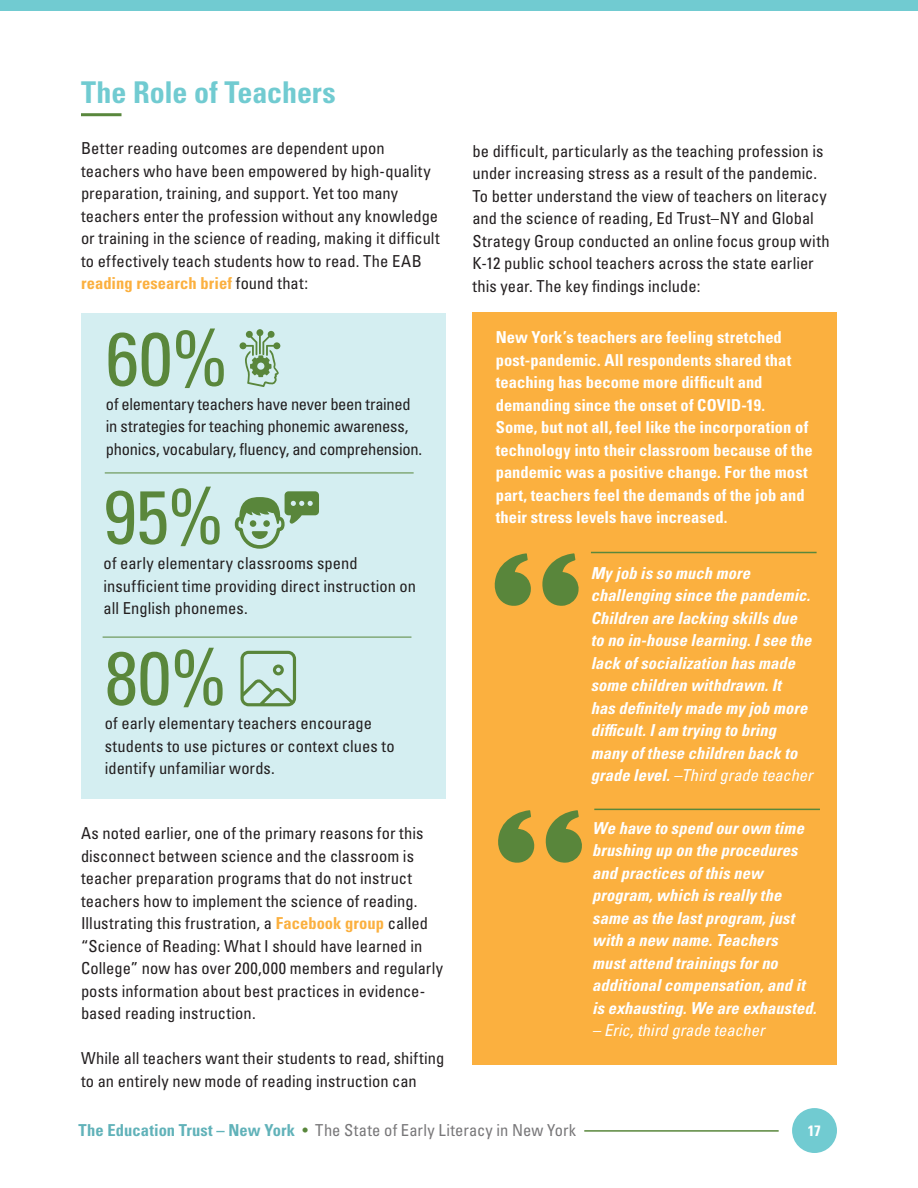
<style>
.page{position:relative;width:918px;height:1188px;background:#fff}
.page>*{position:absolute;margin:0;border:0;box-sizing:border-box;transform-origin:0 0}
.t1{font:condensed 75px "Univers LT Std";color:#5a873b}
.t2{font:700 condensed 30px "Univers LT Std";letter-spacing:-.005em;color:#71cbd1}
.t3{font:condensed 16.5px/22.5px "Univers LT Std";letter-spacing:.005em;color:#231f20}
.t4{font:italic 700 condensed 16.5px/22.5px "Univers LT Pro";letter-spacing:.005em;color:#fff}
.t5{font:700 condensed 16.5px/22.5px "Univers LT Std";letter-spacing:.005em;color:#fff}
.t6{font:condensed 16.5px/22.5px "Univers LT Std";letter-spacing:-.02em;color:#231f20}
.t7{font:condensed 16.5px "Univers LT Std";letter-spacing:.015em;color:#787779}
.t8{font:italic condensed 16.5px "Univers LT Pro";color:#fff}
.t9{font:700 condensed 15px "Univers LT Std";color:#fff}
.s1{font-weight:700;color:#fbb03f}
.s2{font-weight:400}
.s3{font-weight:700;color:#61b2b9}
.s4{color:#59873c}
</style>
<div class="page">
<div style="left:0;top:0;width:918px;height:11px;background:#71cbd1"></div>
<hr style="left:584px;top:1130px;width:195px;height:2px;background:#59873c">
<div style="left:792px;top:1108px;width:45px;height:45px;background:#71cbd1;border-radius:50%"></div>
<hr style="left:81px;top:113px;width:41px;height:3px;background:#59873c">
<div style="left:81px;top:314px;width:365px;height:485px;background:#d4eef1"></div>
<hr style="left:105px;top:473px;width:309px;height:1px;background:#59873c">
<svg style="left:240px;top:329px;width:40px;height:58px"></svg>
<svg style="left:241px;top:651px;width:55px;height:55px"></svg>
<div style="left:472px;top:312px;width:365px;height:753px;background:#fbb03f"></div>
<svg style="left:542px;top:553px;width:37px;height:53px"></svg>
<svg style="left:494px;top:553px;width:37px;height:53px"></svg>
<hr style="left:591px;top:552px;width:226px;height:1px;background:#5a873b">
<hr style="left:103px;top:637px;width:308px;height:1px;background:#59873c">
<svg style="left:545px;top:810px;width:37px;height:53px"></svg>
<svg style="left:498px;top:810px;width:37px;height:53px"></svg>
<hr style="left:594px;top:809px;width:226px;height:1px;background:#5a873b">
<svg style="left:235px;top:491px;width:84px;height:58px"></svg>
<h2 class="t2" style="left:81px;top:74px;width:256px">The Role of Teachers</h2>
<p class="t3" style="left:81px;top:137px;width:360px">Better reading outcomes are dependent upon teachers who have been empowered by high-quality preparation, training, and support. Yet too many teachers enter the profession without any knowledge or training in the science of reading, making it difficult to effectively teach students how to read. The EAB <span class="s1">reading research brief</span> found that:</p>
<h1 class="t1" style="left:106px;top:311px;width:125px">60%</h1>
<p class="t6" style="left:106px;top:393px;width:318px">of elementary teachers have never been trained in strategies for teaching phonemic awareness, phonics, vocabulary, fluency, and comprehension.</p>
<h1 class="t1" style="left:104px;top:469px;width:123px">95%</h1>
<p class="t3" style="left:104px;top:552px;width:314px">of early elementary classrooms spend insufficient time providing direct instruction on all English phonemes.</p>
<h1 class="t1" style="left:105px;top:630px;width:125px">80%</h1>
<p class="t3" style="left:105px;top:712px;width:291px">of early elementary teachers encourage students to use pictures or context clues to identify unfamiliar words.</p>
<p class="t3" style="left:81px;top:822px;width:364px">As noted earlier, one of the primary reasons for this disconnect between science and the classroom is teacher preparation programs that do not instruct teachers how to implement the science of reading.<br>Illustrating this frustration, a <span class="s1">Facebook group</span> called “Science of Reading: What I should have learned in College” now has over 200,000 members and regularly posts information about best practices in evidence&shy;based reading instruction.</p>
<p class="t3" style="left:81px;top:1047px;width:365px">While all teachers want their students to read, shifting to an entirely new mode of reading instruction can</p>
<p class="t3" style="left:472px;top:139px;width:359px">be difficult, particularly as the teaching profession is under increasing stress as a result of the pandemic.<br>To better understand the view of teachers on literacy and the science of reading, Ed Trust–NY and Global Strategy Group conducted an online focus group with K-12 public school teachers across the state earlier this year. The key findings include:</p>
<p class="t5" style="left:496px;top:326px;width:318px">New York’s teachers are feeling stretched post-pandemic. All respondents shared that teaching has become more difficult and demanding since the onset of COVID-19.<br>Some, but not all, feel like the incorporation of technology into their classroom because of the pandemic was a positive change. For the most part, teachers feel the demands of the job and their stress levels have increased.</p>
<p class="t4" style="left:591px;top:561px;width:223px">My job is so much more challenging since the pandemic.<br>Children are lacking skills due to no in-house learning. I see the lack of socialization has made some children withdrawn. It<br>has definitely made my job more difficult. I am trying to bring many of these children back to grade level. <span class="s2">–Third grade teacher</span></p>
<p class="t4" style="left:592px;top:817px;width:226px">We have to spend our own time brushing up on the procedures and practices of this new program, which is really the same as the last program, just with a new name. Teachers<br>must attend trainings for no additional compensation, and it is exhausting. We are exhausted.</p>
<p class="t8" style="left:592px;top:1020px;width:174px">– Eric, third grade teacher</p>
<p class="t7" style="left:79px;top:1119px;width:499px"><span class="s3">The Education Trust – New York</span> <span class="s4">•</span> The State of Early Literacy in New York</p>
<p class="t9" style="left:808px;top:1121px;width:15px">17</p>
</div>
